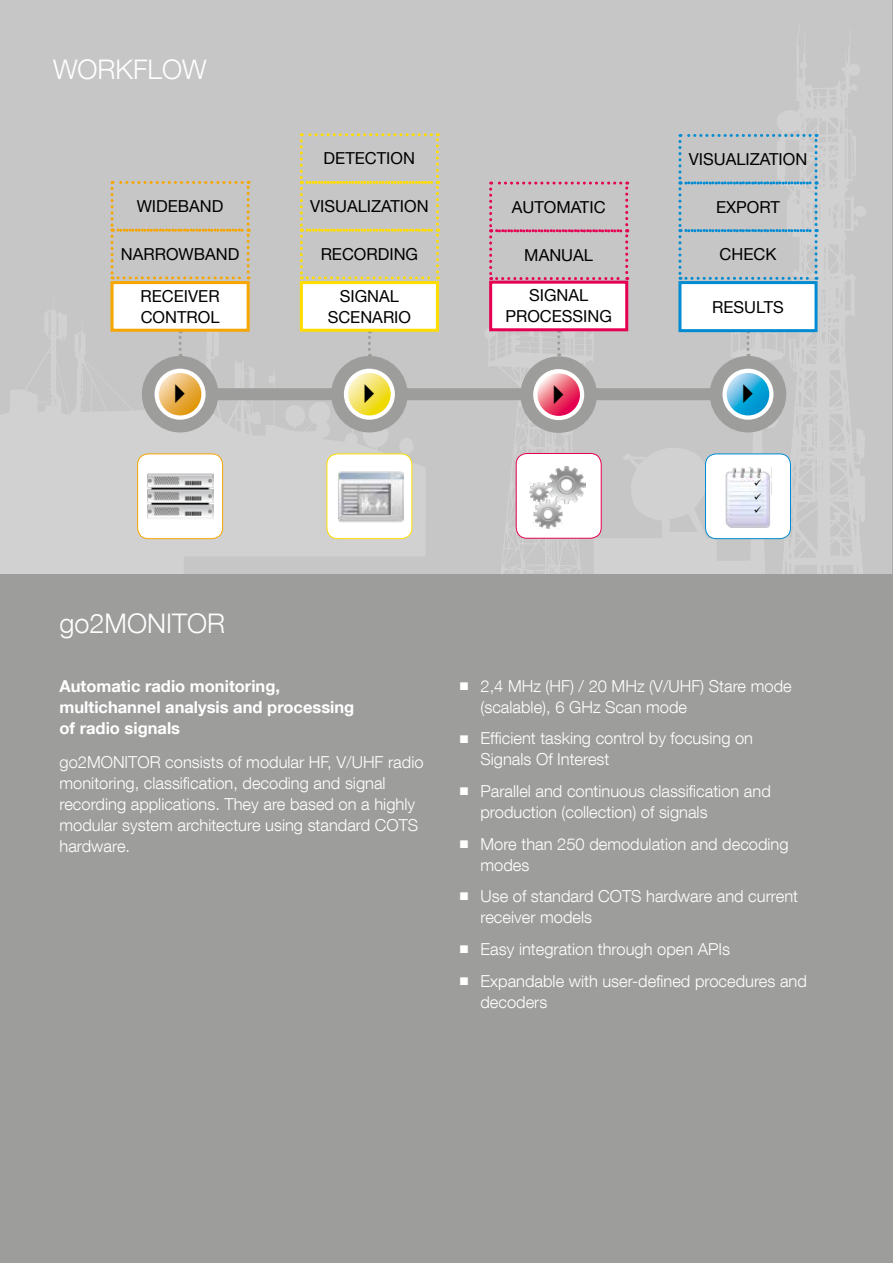
<style>
.page{position:relative;width:893px;height:1263px;background:#fff}
.page>*{position:absolute;margin:0;border:0;box-sizing:border-box;transform-origin:0 0}
.t1{font:300 27px "Helvetica Neue LT Com";color:#fff}
.t2{font:300 16.5px/21px "Helvetica Neue LT Com";color:#fff}
.t3{font:16.5px/21px "Helvetica Neue LT";color:#000;text-align:center}
.t4{font:700 16.5px/21px "Helvetica Neue LT Com";color:#fff}
.t5{font:9.9px/13.2px "Wingdings";color:#000;text-align:justify}
.s1{font-family:"Arial";font-weight:400}
</style>
<div class="page">
<div style="left:0;top:0;width:893px;height:574px;background:#c6c6c6"></div>
<svg style="left:382px;top:272px;width:394px;height:302px;background:#c8c8c8"></svg>
<svg style="left:184px;top:300px;width:242px;height:256px;background:#cccbcb"></svg>
<svg style="left:776px;top:23px;width:92px;height:551px;background:#cacaca"></svg>
<svg style="left:0;top:297px;width:184px;height:277px;background:#cdcdcc"></svg>
<div style="left:0;top:574px;width:893px;height:689px;background:#9d9d9c"></div>
<div style="left:211px;top:388px;width:508px;height:12px;background:#9d9d9c"></div>
<div style="left:331px;top:356px;width:77px;height:76px;background:#9d9d9c;border-radius:50%"></div>
<div style="left:344px;top:369px;width:51px;height:51px;background:#fff;border-radius:50%"></div>
<svg style="left:348px;top:373px;width:43px;height:42px"></svg>
<svg style="left:368px;top:332px;width:3px;height:24px"></svg>
<div style="left:327px;top:454px;width:85px;height:85px;background:#fff;border-radius:11px"></div>
<div style="left:326px;top:453px;width:86px;height:86px;border:1px solid #fd0;border-radius:11px"></div>
<img style="left:338px;top:471px;width:65px;height:52px">
<div style="left:301px;top:283px;width:136px;height:47px;background:#fff"></div>
<div style="left:300px;top:281px;width:139px;height:51px;border:3px solid #fd0"></div>
<div style="left:142px;top:356px;width:76px;height:76px;background:#9d9d9c;border-radius:50%"></div>
<svg style="left:155px;top:369px;width:51px;height:51px"></svg>
<svg style="left:159px;top:373px;width:42px;height:42px"></svg>
<svg style="left:111px;top:181px;width:139px;height:98px;background:#c8c4b9"></svg>
<svg style="left:179px;top:332px;width:3px;height:24px"></svg>
<div style="left:138px;top:454px;width:85px;height:85px;background:#fff;border-radius:11px"></div>
<div style="left:137px;top:453px;width:86px;height:86px;border:1px solid #f7a600;border-radius:11px"></div>
<img style="left:147px;top:473px;width:66px;height:46px">
<div style="left:112px;top:283px;width:136px;height:47px;background:#fff"></div>
<div style="left:111px;top:281px;width:139px;height:51px;border:3px solid #f7a600"></div>
<div style="left:520px;top:356px;width:77px;height:77px;background:#9d9d9c;border-radius:50%"></div>
<div style="left:533px;top:369px;width:51px;height:51px;background:#fff;border-radius:50%"></div>
<svg style="left:537px;top:373px;width:43px;height:43px"></svg>
<svg style="left:489px;top:182px;width:139px;height:98px;background:#c7babe"></svg>
<svg style="left:557px;top:331px;width:3px;height:25px"></svg>
<div style="left:516px;top:453px;width:85px;height:85px;background:#fff;border-radius:11px"></div>
<div style="left:516px;top:453px;width:86px;height:86px;border:1px solid #e50051;border-radius:11px"></div>
<img style="left:548px;top:467px;width:37px;height:37px">
<img style="left:529px;top:483px;width:19px;height:19px">
<img style="left:533px;top:500px;width:29px;height:29px">
<div style="left:491px;top:282px;width:136px;height:48px;background:#fff"></div>
<div style="left:489px;top:281px;width:139px;height:50px;border:3px solid #e50051"></div>
<div style="left:710px;top:356px;width:76px;height:76px;background:#9d9d9c;border-radius:50%"></div>
<svg style="left:722px;top:369px;width:51px;height:51px"></svg>
<svg style="left:727px;top:373px;width:42px;height:42px"></svg>
<svg style="left:678px;top:134px;width:139px;height:146px;background:#bbc3c8"></svg>
<svg style="left:746px;top:332px;width:3px;height:24px"></svg>
<div style="left:705px;top:454px;width:85px;height:85px;background:#fff;border-radius:11px"></div>
<div style="left:705px;top:453px;width:86px;height:86px;border:1px solid #008bd2;border-radius:11px"></div>
<img style="left:725px;top:467px;width:47px;height:61px">
<div style="left:680px;top:283px;width:136px;height:48px;background:#fff"></div>
<div style="left:678px;top:281px;width:139px;height:51px;border:3px solid #008bd2"></div>
<svg style="left:300px;top:133px;width:139px;height:146px;background:#c9c7ba"></svg>
<svg style="left:365px;top:384px;width:9px;height:19px"></svg>
<svg style="left:175px;top:384px;width:10px;height:19px"></svg>
<svg style="left:554px;top:385px;width:9px;height:19px"></svg>
<svg style="left:743px;top:384px;width:10px;height:19px"></svg>
<h1 class="t1" style="left:53px;top:53px;width:155px">WORKFLOW</h1>
<p class="t3" style="left:324px;top:148px;width:93px">DETECTION</p>
<p class="t3" style="left:689px;top:149px;width:120px">VISUALIZATION</p>
<p class="t3" style="left:137px;top:196px;width:88px">WIDEBAND</p>
<p class="t3" style="left:310px;top:196px;width:120px">VISUALIZATION</p>
<p class="t3" style="left:512px;top:196px;width:95px">AUTOMATIC</p>
<p class="t3" style="left:716px;top:196px;width:65px">EXPORT</p>
<p class="t3" style="left:121px;top:243px;width:120px">NARROWBAND</p>
<p class="t3" style="left:321px;top:243px;width:99px">RECORDING</p>
<p class="t3" style="left:524px;top:244px;width:70px">MANUAL</p>
<p class="t3" style="left:720px;top:244px;width:58px">CHECK</p>
<p class="t3" style="left:141px;top:285px;width:81px;text-align:left">RECEIVER<br>CONTROL</p>
<p class="t3" style="left:328px;top:285px;width:85px">SIGNAL<br>SCENARIO</p>
<p class="t3" style="left:505px;top:285px;width:108px">SIGNAL<br>PROCESSING</p>
<p class="t3" style="left:712px;top:296px;width:73px">RESULTS</p>
<p class="t5" style="left:754px;top:477px;width:9px">✓ ✓ ✓</p>
<h1 class="t1" style="left:60px;top:607px;width:167px">go2MONITOR</h1>
<p class="t4" style="left:60px;top:675px;width:296px">Automatic radio monitoring, multichannel analysis and processing of radio signals</p>
<p class="t2" style="left:60px;top:751px;width:366px">go2MONITOR consists of modular HF, V/UHF radio monitoring, classification, decoding and signal recording applications. They are based on a highly modular system architecture using standard COTS hardware.</p>
<p class="t2" style="left:480px;top:675px;width:313px;text-indent:-21px"><span class="s1">■</span> 2,4 MHz (HF) / 20 MHz (V/UHF) Stare mode (scalable), 6 GHz Scan mode</p>
<p class="t2" style="left:480px;top:728px;width:274px;text-indent:-21px"><span class="s1">■</span> Efficient tasking control by focusing on<br>Signals Of Interest</p>
<p class="t2" style="left:480px;top:780px;width:292px;text-indent:-21px"><span class="s1">■</span> Parallel and continuous classification and production (collection) of signals</p>
<p class="t2" style="left:480px;top:833px;width:310px;text-indent:-21px"><span class="s1">■</span> More than 250 demodulation and decoding modes</p>
<p class="t2" style="left:480px;top:885px;width:319px;text-indent:-21px"><span class="s1">■</span> Use of standard COTS hardware and current receiver models</p>
<p class="t2" style="left:459px;top:938px;width:272px"><span class="s1">■</span> Easy integration through open APIs</p>
<p class="t2" style="left:480px;top:970px;width:328px;text-indent:-21px"><span class="s1">■</span> Expandable with user-defined procedures and decoders</p>
</div>
